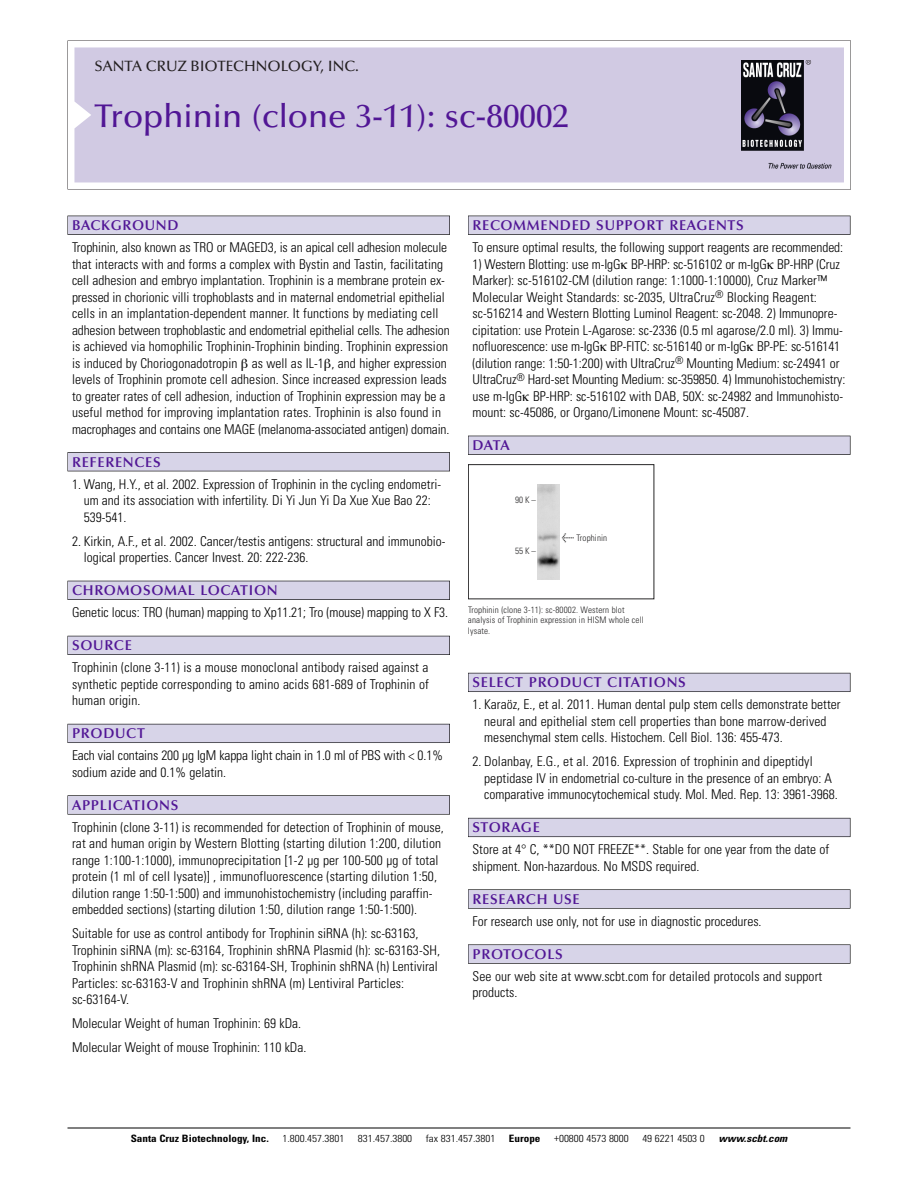
<style>
.page{position:relative;width:918px;height:1188px;background:#fff}
.page>*{position:absolute;margin:0;border:0;box-sizing:border-box;transform-origin:0 0}
.t1{font:500 33px "Optima";color:#511695}
.t2{font:500 15px "Optima";color:#231f20}
.t3{font:600 14.25px "Optima";letter-spacing:.05em;color:#511695}
.t4{font:300 condensed 13.5px/16.5px "Univers";color:#000}
.t5{font:300 condensed 10.2px "Univers";color:#000;scale:1.1 1}
.t6{font:700 condensed 10.2px "Univers";color:#000;scale:1.1 1}
.t7{font:italic 700 condensed 10.2px "Univers";color:#000;scale:1.1 1}
.t8{font:300 condensed 9px/10.5px "Univers";letter-spacing:.015em;color:#272627}
.s1{font-family:"Meta Plus";font-weight:400;font-stretch:normal;font-size:10.5px}
</style>
<div class="page">
<svg style="left:68px;top:40px;width:783px;height:149px"></svg>
<div style="left:74px;top:47px;width:770px;height:135px;background:#d1cae3"></div>
<img style="left:741px;top:60px;width:90px;height:108px">
<div style="left:68px;top:216px;width:382px;height:19px;background:#535256"></div>
<div style="left:68px;top:216px;width:381px;height:18px;background:#d7d4e8"></div>
<div style="left:68px;top:452px;width:382px;height:19px;background:#515155"></div>
<div style="left:68px;top:453px;width:381px;height:18px;background:#d7d4e8"></div>
<div style="left:68px;top:581px;width:382px;height:19px;background:#515057"></div>
<div style="left:68px;top:581px;width:381px;height:18px;background:#d7d4e8"></div>
<div style="left:68px;top:636px;width:382px;height:19px;background:#535259"></div>
<div style="left:68px;top:636px;width:381px;height:18px;background:#d7d4e8"></div>
<div style="left:68px;top:724px;width:382px;height:19px;background:#595860"></div>
<div style="left:68px;top:724px;width:381px;height:18px;background:#d7d4e8"></div>
<svg style="left:68px;top:795px;width:382px;height:20px"></svg>
<div style="left:68px;top:796px;width:381px;height:18px;background:#d7d4e8"></div>
<div style="left:468px;top:216px;width:382px;height:19px;background:#535256"></div>
<div style="left:468px;top:216px;width:382px;height:18px;background:#d7d4e8"></div>
<div style="left:468px;top:436px;width:382px;height:19px;background:#525156"></div>
<div style="left:468px;top:436px;width:382px;height:18px;background:#d7d4e8"></div>
<div style="left:468px;top:673px;width:382px;height:19px;background:#595860"></div>
<div style="left:468px;top:673px;width:382px;height:18px;background:#d7d4e8"></div>
<div style="left:468px;top:818px;width:382px;height:19px;background:#64626c"></div>
<div style="left:468px;top:818px;width:382px;height:18px;background:#d7d4e8"></div>
<div style="left:468px;top:889px;width:382px;height:20px;background:#666"></div>
<div style="left:468px;top:890px;width:382px;height:18px;background:#d7d4e8"></div>
<svg style="left:468px;top:944px;width:382px;height:20px"></svg>
<div style="left:468px;top:945px;width:382px;height:18px;background:#d7d4e8"></div>
<hr style="left:68px;top:1128px;width:782px;height:1px;background:#000">
<div style="left:468px;top:464px;width:186px;height:135px;border:1px solid #272627"></div>
<img style="left:537px;top:484px;width:23px;height:95px">
<p class="t2" style="left:94px;top:60px;width:266px">SANTA CRUZ BIOTECHNOLOGY, INC.</p>
<p class="t1" style="left:94px;top:102px;width:476px">Trophinin (clone 3-11): sc-80002</p>
<p class="t3" style="left:72px;top:219px;width:108px">BACKGROUND</p>
<p class="t4" style="left:72px;top:240px;width:379px">Trophinin, also known as TRO or MAGED3, is an apical cell adhesion molecule that interacts with and forms a complex with Bystin and Tastin, facilitating cell adhesion and embryo implantation. Trophinin is a membrane protein ex&shy;pressed in chorionic villi trophoblasts and in maternal endometrial epithelial cells in an implantation-dependent manner. It functions by mediating cell adhesion between trophoblastic and endometrial epithelial cells. The adhesion is achieved via homophilic Trophinin-Trophinin binding. Trophinin expression is induced by Choriogonadotropin as well as IL-1 , and higher expression levels of Trophinin promote cell adhesion. Since increased expression leads to greater rates of cell adhesion, induction of Trophinin expression may be a useful method for improving implantation rates. Trophinin is also found in macrophages and contains one MAGE (melanoma-associated antigen) domain.</p>
<p class="t3" style="left:72px;top:456px;width:90px">REFERENCES</p>
<p class="t4" style="left:84px;top:477px;width:359px;text-indent:-12px">1. Wang, H.Y., et al. 2002. Expression of Trophinin in the cycling endometri&shy;um and its association with infertility. Di Yi Jun Yi Da Xue Xue Bao 22:<br>539-541.</p>
<p class="t4" style="left:84px;top:534px;width:363px;text-indent:-12px">2. Kirkin, A.F., et al. 2002. Cancer/testis antigens: structural and immunobio&shy;logical properties. Cancer Invest. 20: 222-236.</p>
<p class="t3" style="left:72px;top:584px;width:207px">CHROMOSOMAL LOCATION</p>
<p class="t4" style="left:72px;top:606px;width:377px">Genetic locus: TRO (human) mapping to Xp11.21; Tro (mouse) mapping to X F3.</p>
<p class="t3" style="left:72px;top:639px;width:61px">SOURCE</p>
<p class="t4" style="left:72px;top:661px;width:359px;text-align:justify">Trophinin (clone 3-11) is a mouse monoclonal antibody raised against a synthetic peptide corresponding to amino acids 681-689 of Trophinin of human origin.</p>
<p class="t3" style="left:72px;top:727px;width:74px">PRODUCT</p>
<p class="t4" style="left:72px;top:749px;width:372px">Each vial contains 200 µg IgM kappa light chain in 1.0 ml of PBS with &lt; 0.1% sodium azide and 0.1% gelatin.</p>
<p class="t3" style="left:72px;top:799px;width:108px">APPLICATIONS</p>
<p class="t4" style="left:72px;top:820px;width:373px">Trophinin (clone 3-11) is recommended for detection of Trophinin of mouse, rat and human origin by Western Blotting (starting dilution 1:200, dilution range 1:100-1:1000), immunoprecipitation [1-2 µg per 100-500 µg of total protein (1 ml of cell lysate)] , immunofluorescence (starting dilution 1:50, dilution range 1:50-1:500) and immunohistochemistry (including paraffin&shy;embedded sections) (starting dilution 1:50, dilution range 1:50-1:500).</p>
<p class="t4" style="left:72px;top:927px;width:370px">Suitable for use as control antibody for Trophinin siRNA (h): sc-63163, Trophinin siRNA (m): sc-63164, Trophinin shRNA Plasmid (h): sc-63163-SH, Trophinin shRNA Plasmid (m): sc-63164-SH, Trophinin shRNA (h) Lentiviral Particles: sc-63163-V and Trophinin shRNA (m) Lentiviral Particles: sc-63164-V.</p>
<p class="t4" style="left:72px;top:1017px;width:231px">Molecular Weight of human Trophinin: 69 kDa.</p>
<p class="t4" style="left:72px;top:1041px;width:236px">Molecular Weight of mouse Trophinin: 110 kDa.</p>
<p class="t3" style="left:473px;top:219px;width:273px">RECOMMENDED SUPPORT REAGENTS</p>
<p class="t4" style="left:473px;top:240px;width:372px">To ensure optimal results, the following support reagents are recommended:</p>
<p class="t4" style="left:473px;top:257px;width:374px">1) Western Blotting: use m-IgG BP-HRP: sc-516102 or m-IgG BP-HRP (Cruz Marker): sc-516102-CM (dilution range: 1:1000-1:10000), Cruz Marker™ Molecular Weight Standards: sc-2035, UltraCruz<sup>®</sup> Blocking Reagent: sc-516214 and Western Blotting Luminol Reagent: sc-2048. 2) Immunopre&shy;cipitation: use Protein L-Agarose: sc-2336 (0.5 ml agarose/2.0 ml). 3) Immu&shy;nofluorescence: use m-IgG BP-FITC: sc-516140 or m-IgG BP-PE: sc-516141 (dilution range: 1:50-1:200) with UltraCruz<sup>®</sup> Mounting Medium: sc-24941 or UltraCruz<sup>®</sup> Hard-set Mounting Medium: sc-359850. 4) Immunohistochemistry: use m-IgG BP-HRP: sc-516102 with DAB, 50X: sc-24982 and Immunohisto&shy;mount: sc-45086, or Organo/Limonene Mount: sc-45087.</p>
<p class="t3" style="left:473px;top:439px;width:39px">DATA</p>
<p class="t8" style="left:515px;top:496px;width:22px">90K–</p>
<p class="t8" style="left:515px;top:547px;width:22px">55K–</p>
<p class="t8" style="left:562px;top:534px;width:47px"><span class="s1">&lt;</span> Trophinin</p>
<p class="t8" style="left:468px;top:605px;width:177px">Trophinin (clone 3-11): sc-80002. Western blot analysis of Trophinin expression in HISM whole cell lysate.</p>
<p class="t3" style="left:473px;top:676px;width:215px">SELECT PRODUCT CITATIONS</p>
<p class="t4" style="left:484px;top:698px;width:358px;text-indent:-12px">1. Karaöz, E., et al. 2011. Human dental pulp stem cells demonstrate better neural and epithelial stem cell properties than bone marrow-derived mesenchymal stem cells. Histochem. Cell Biol. 136: 455-473.</p>
<p class="t4" style="left:484px;top:755px;width:355px;text-indent:-12px">2. Dolanbay, E.G., et al. 2016. Expression of trophinin and dipeptidyl peptidase IV in endometrial co-culture in the presence of an embryo: A comparative immunocytochemical study. Mol. Med. Rep. 13: 3961-3968.</p>
<p class="t3" style="left:473px;top:822px;width:69px">STORAGE</p>
<p class="t4" style="left:473px;top:843px;width:358px">Store at 4° C, **DO NOT FREEZE**. Stable for one year from the date of shipment. Non-hazardous. No MSDS required.</p>
<p class="t3" style="left:473px;top:893px;width:109px">RESEARCH USE</p>
<p class="t4" style="left:473px;top:914px;width:291px">For research use only, not for use in diagnostic procedures.</p>
<p class="t3" style="left:473px;top:948px;width:92px">PROTOCOLS</p>
<p class="t4" style="left:473px;top:969px;width:351px">See our web site at www.scbt.com for detailed protocols and support products.</p>
<p class="t6" style="left:131px;top:1135px;width:127px">Santa Cruz Biotechnology, Inc.</p>
<p class="t5" style="left:282px;top:1135px;width:58px">1.800.457.3801</p>
<p class="t5" style="left:358px;top:1135px;width:51px">831.457.3800</p>
<p class="t5" style="left:426px;top:1135px;width:65px">fax 831.457.3801</p>
<p class="t6" style="left:509px;top:1135px;width:30px">Europe</p>
<p class="t5" style="left:554px;top:1135px;width:69px">+00800 4573 8000</p>
<p class="t5" style="left:642px;top:1135px;width:58px">49 6221 4503 0</p>
<p class="t7" style="left:719px;top:1135px;width:66px">www.scbt.com</p>
</div>
